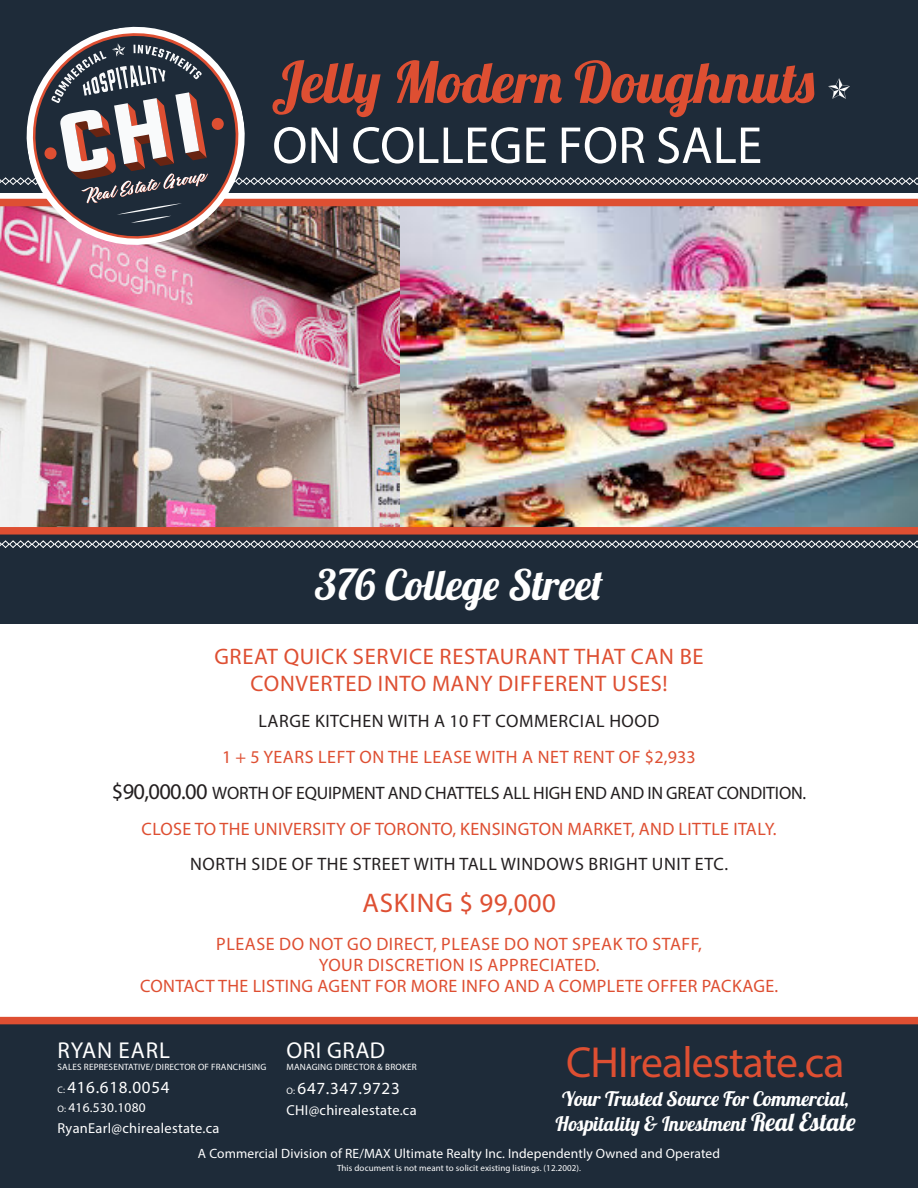
<style>
.page{position:relative;width:918px;height:1188px;background:#fff}
.page>*{position:absolute;margin:0;border:0;box-sizing:border-box;transform-origin:0 0}
.t1{font:57px "Lobster 1.4";color:#de4f32}
.t2{font:52.5px "Myriad Pro";letter-spacing:.005em;color:#fff}
.t3{font:43.65px "Myriad Pro";letter-spacing:-.02em;color:#de4f32}
.t4{font:42px "Lobster 1.4";color:#fff}
.t5{font:27px "Myriad Pro";letter-spacing:.03em;color:#de4f32}
.t6{font:23.1px "Myriad Pro";letter-spacing:.025em;color:#fff}
.t7{font:22.5px/27px "Myriad Pro";letter-spacing:.03em;color:#de4f32;text-align:center}
.t8{font:19.95px/24.9px "Lobster 1.4";color:#fff;text-align:center}
.t9{font:18px/21px "Myriad Pro";letter-spacing:.02em;color:#de4f32;text-align:center}
.t10{font:18px "Myriad Pro";letter-spacing:.03em;color:#231f20}
.t11{font:18px "Myriad Pro";letter-spacing:-.01em;color:#231f20}
.t12{font:17.1px "Myriad Pro";letter-spacing:.04em;color:#fff}
.t13{font:14.4px "Myriad Pro";letter-spacing:.02em;color:#fff}
.t14{font:13.5px "Myriad Pro";letter-spacing:.01em;color:#fff}
.t15{font:13.35px "Myriad Pro";letter-spacing:.02em;color:#fff}
.t16{font:9.15px "Myriad Pro";letter-spacing:.02em;color:#fff}
.t17{font:9px "Myriad Pro";letter-spacing:.01em;color:#fff}
.s1{font-size:22.5px}
.s2{font-size:9.45px}
.s3{font-size:24.9px}
</style>
<div class="page">
<div style="left:0;top:202px;width:918px;height:422px;background:#1e2b39"></div>
<img style="left:0;top:223px;width:401px;height:304px">
<img style="left:401px;top:223px;width:517px;height:304px">
<div style="left:0;top:0;width:918px;height:192px;background:#1e2b39"></div>
<div style="left:0;top:527px;width:918px;height:8px;background:#de4f32"></div>
<svg style="left:0;top:540px;width:918px;height:8px"></svg>
<img style="left:18px;top:26px;width:235px;height:228px">
<div style="left:0;top:1021px;width:918px;height:167px;background:#1e2b39"></div>
<div style="left:0;top:1017px;width:918px;height:7px;background:#de4f32"></div>
<svg style="left:0;top:43px;width:918px;height:180px"></svg>
<p class="t1" style="left:272px;top:46px;width:544px">Jelly Modern Doughnuts</p>
<p class="t2" style="left:272px;top:113px;width:491px">ON COLLEGE FOR SALE</p>
<p class="t4" style="left:315px;top:558px;width:290px">376 College Street</p>
<p class="t7" style="left:214px;top:643px;width:491px">GREAT QUICK SERVICE RESTAURANT THAT CAN BE<br>CONVERTED INTO MANY DIFFERENT USES!</p>
<p class="t10" style="left:259px;top:710px;width:403px">LARGE KITCHEN WITH A 10 FT COMMERCIAL HOOD</p>
<p class="t9" style="left:222px;top:746px;width:475px">1 + 5 YEARS LEFT ON THE LEASE WITH A NET RENT OF $2,933</p>
<p class="t11" style="left:112px;top:782px;width:696px"><span class="s1">$90,000.00</span> WORTH OF EQUIPMENT AND CHATTELS ALL HIGH END AND IN GREAT CONDITION.</p>
<p class="t9" style="left:142px;top:818px;width:637px">CLOSE TO THE UNIVERSITY OF TORONTO, KENSINGTON MARKET, AND LITTLE ITALY.</p>
<p class="t10" style="left:190px;top:852px;width:540px">NORTH SIDE OF THE STREET WITH TALL WINDOWS BRIGHT UNIT ETC.</p>
<p class="t5" style="left:362px;top:886px;width:195px">ASKING $ 99,000</p>
<p class="t9" style="left:140px;top:933px;width:640px">PLEASE DO NOT GO DIRECT, PLEASE DO NOT SPEAK TO STAFF,<br>YOUR DISCRETION IS APPRECIATED.<br>CONTACT THE LISTING AGENT FOR MORE INFO AND A COMPLETE OFFER PACKAGE.</p>
<p class="t6" style="left:58px;top:1036px;width:114px">RYAN EARL</p>
<p class="t16" style="left:58px;top:1061px;width:210px">SALES REPRESENTATIVE/ DIRECTOR OF FRANCHISING</p>
<p class="t12" style="left:57px;top:1077px;width:114px"><span class="s2">C:</span> 416.618.0054</p>
<p class="t15" style="left:57px;top:1099px;width:90px"><span class="s2">O:</span> 416.530.1080</p>
<p class="t13" style="left:57px;top:1119px;width:164px">RyanEarl@chirealestate.ca</p>
<p class="t6" style="left:287px;top:1036px;width:100px">ORI GRAD</p>
<p class="t16" style="left:287px;top:1061px;width:132px">MANAGING DIRECTOR &amp; BROKER</p>
<p class="t12" style="left:287px;top:1077px;width:115px"><span class="s2">O:</span> 647.347.9723</p>
<p class="t13" style="left:287px;top:1101px;width:132px">CHI@chirealestate.ca</p>
<p class="t3" style="left:566px;top:1035px;width:280px">CHIrealestate.ca</p>
<p class="t8" style="left:555px;top:1086px;width:302px">Your Trusted Source For Commercial,<br>Hospitality &amp; Investment <span class="s3">Real Estate</span></p>
<p class="t14" style="left:198px;top:1145px;width:524px">A Commercial Division of RE/MAX Ultimate Realty Inc. Independently Owned and Operated</p>
<p class="t17" style="left:337px;top:1163px;width:245px">This document is not meant to solicit existing listings. (12.2002).</p>
</div>
